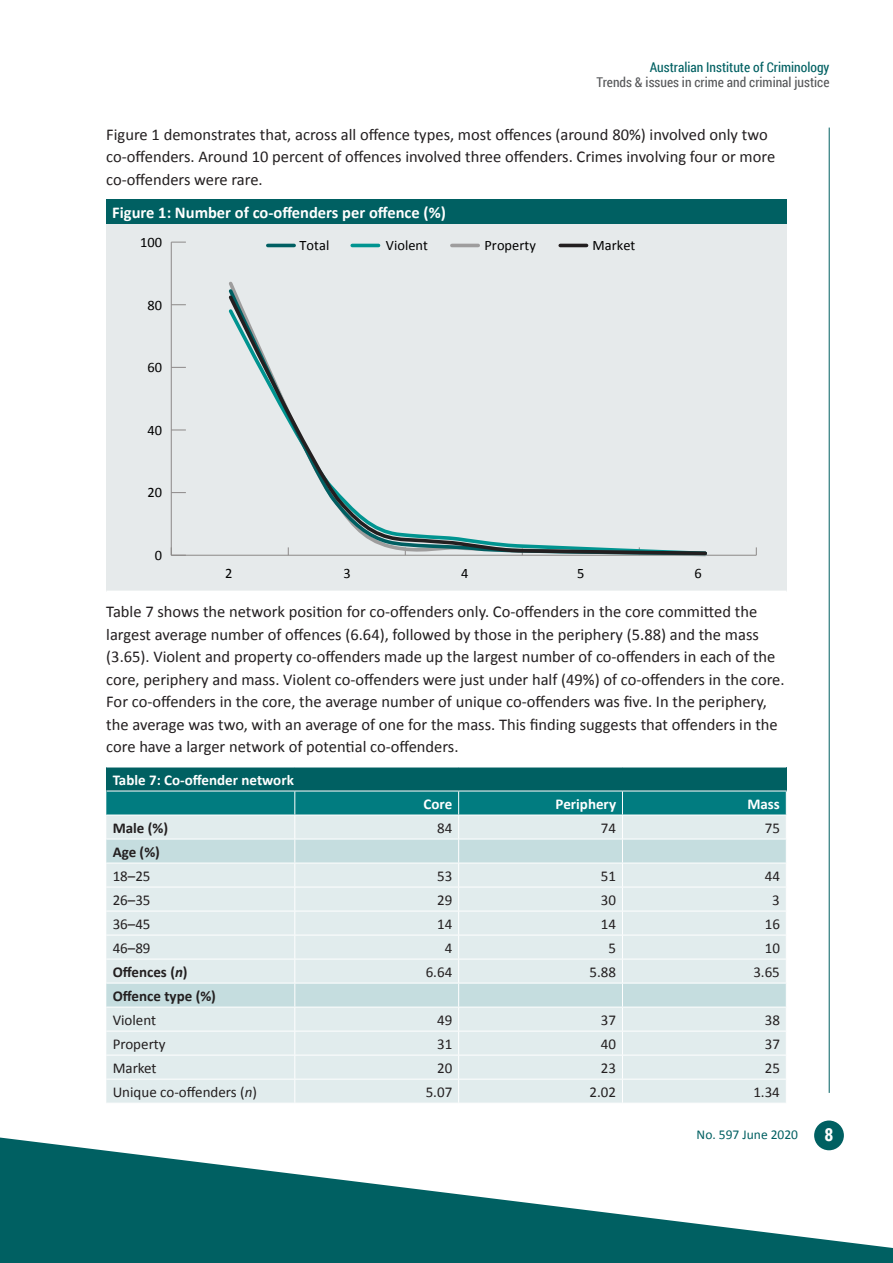
<style>
.page{position:relative;width:893px;height:1263px;background:#fff}
.page>*{position:absolute;margin:0;border:0;box-sizing:border-box;transform-origin:0 0}
.t1{font:700 18px "Roboto Condensed";color:#fff}
.body{font:16.5px/22.5px "Calibri";color:#231f20}
.Figure_H1{font:700 16.5px "Calibri";color:#fff}
.Body__table{font:15px "Calibri";color:#231f20}
.Body__table-2{font:700 15px "Calibri";color:#231f20}
.Body_table_heading{font:700 15px "Calibri";color:#fff}
.Body_table_section_h{font:700 15px "Calibri";color:#fff}
.t2{font:14.4px "Calibri";letter-spacing:.005em;color:#000}
.t3{font:13.5px "Roboto Condensed";color:#57585a}
.t4{font:13.5px "Roboto Condensed";color:#006062}
.t5{font:13.5px "Calibri";color:#006062}
.s1{font-style:italic}
</style>
<div class="page">
<hr style="left:829px;top:128px;width:1px;height:965px;background:#006062">
<div style="left:814px;top:1120px;width:30px;height:30px;background:#006062;border-radius:50%"></div>
<svg style="left:0;top:1137px;width:893px;height:126px;fill:#006062"></svg>
<div style="left:106px;top:199px;width:681px;height:25px;background:#006062"></div>
<div style="left:106px;top:224px;width:681px;height:367px;background:#e6eaeb"></div>
<hr style="left:171px;top:555px;width:585px;height:1px;background:#8c8988">
<hr style="left:171px;top:242px;width:1px;height:313px;background:#8c8988">
<svg style="left:171px;top:547px;width:15px;height:9px"></svg>
<svg style="left:172px;top:492px;width:14px;height:1px"></svg>
<svg style="left:171px;top:429px;width:15px;height:1px"></svg>
<svg style="left:172px;top:367px;width:14px;height:1px"></svg>
<svg style="left:172px;top:304px;width:14px;height:1px"></svg>
<svg style="left:171px;top:242px;width:15px;height:1px"></svg>
<hr style="left:268px;top:244px;width:26px;height:3px;background:#005f62">
<hr style="left:352px;top:244px;width:27px;height:3px;background:#009490">
<hr style="left:452px;top:244px;width:26px;height:3px;background:#9e9d9d">
<hr style="left:560px;top:244px;width:27px;height:3px;background:#231f20">
<svg style="left:227px;top:294px;width:482px;height:263px"></svg>
<div style="left:106px;top:767px;width:680px;height:24px;background:#006062"></div>
<hr style="left:106px;top:767px;width:189px;height:1px;background:#fff">
<hr style="left:295px;top:767px;width:164px;height:1px;background:#fff">
<hr style="left:459px;top:767px;width:163px;height:1px;background:#fff">
<hr style="left:622px;top:767px;width:164px;height:1px;background:#fff">
<svg style="left:106px;top:791px;width:681px;height:312px;background:#cde2e3"></svg>
<p class="t4" style="left:650px;top:58px;width:181px">Australian Institute of Criminology</p>
<p class="t3" style="left:597px;top:73px;width:234px">Trends &amp; issues in crime and criminal justice</p>
<p class="body" style="left:106px;top:123px;width:670px">Figure 1 demonstrates that, across all offence types, most offences (around 80%) involved only two co-offenders. Around 10 percent of offences involved three offenders. Crimes involving four or more co-offenders were rare.</p>
<p class="Figure_H1" style="left:112px;top:202px;width:335px">Figure 1: Number of co-offenders per offence (%)</p>
<p class="t2" style="left:300px;top:236px;width:31px">Total</p>
<p class="t2" style="left:386px;top:236px;width:44px">Violent</p>
<p class="t2" style="left:484px;top:236px;width:53px">Property</p>
<p class="t2" style="left:592px;top:236px;width:45px">Market</p>
<p class="t2" style="left:140px;top:233px;width:23px">100</p>
<p class="t2" style="left:148px;top:296px;width:16px">80</p>
<p class="t2" style="left:148px;top:358px;width:16px">60</p>
<p class="t2" style="left:148px;top:421px;width:16px">40</p>
<p class="t2" style="left:148px;top:484px;width:16px">20</p>
<p class="t2" style="left:155px;top:546px;width:9px">0</p>
<p class="t2" style="left:225px;top:564px;width:9px">2</p>
<p class="t2" style="left:344px;top:564px;width:9px">3</p>
<p class="t2" style="left:461px;top:564px;width:9px">4</p>
<p class="t2" style="left:577px;top:564px;width:9px">5</p>
<p class="t2" style="left:694px;top:564px;width:9px">6</p>
<p class="body" style="left:106px;top:600px;width:680px">Table 7 shows the network position for co-offenders only. Co-offenders in the core committed the largest average number of offences (6.64), followed by those in the periphery (5.88) and the mass (3.65). Violent and property co-offenders made up the largest number of co-offenders in each of the core, periphery and mass. Violent co-offenders were just under half (49%) of co-offenders in the core.<br>For co-offenders in the core, the average number of unique co-offenders was five. In the periphery, the average was two, with an average of one for the mass. This finding suggests that offenders in the core have a larger network of potential co-offenders.</p>
<p class="Body_table_heading" style="left:113px;top:770px;width:183px">Table 7: Co-offender network</p>
<p class="Body_table_section_h" style="left:424px;top:794px;width:30px">Core</p>
<p class="Body_table_section_h" style="left:556px;top:794px;width:62px">Periphery</p>
<p class="Body_table_section_h" style="left:747px;top:794px;width:34px">Mass</p>
<p class="Body__table-2" style="left:113px;top:818px;width:57px">Male (%)</p>
<p class="Body__table" style="left:437px;top:818px;width:17px">84</p>
<p class="Body__table" style="left:601px;top:818px;width:17px">74</p>
<p class="Body__table" style="left:765px;top:818px;width:17px">75</p>
<p class="Body__table-2" style="left:113px;top:842px;width:49px">Age (%)</p>
<p class="Body__table" style="left:113px;top:866px;width:39px">18–25</p>
<p class="Body__table" style="left:437px;top:866px;width:17px">53</p>
<p class="Body__table" style="left:601px;top:866px;width:17px">51</p>
<p class="Body__table" style="left:765px;top:866px;width:17px">44</p>
<p class="Body__table" style="left:113px;top:890px;width:39px">26–35</p>
<p class="Body__table" style="left:437px;top:890px;width:17px">29</p>
<p class="Body__table" style="left:601px;top:890px;width:17px">30</p>
<p class="Body__table" style="left:772px;top:890px;width:9px">3</p>
<p class="Body__table" style="left:113px;top:914px;width:39px">36–45</p>
<p class="Body__table" style="left:437px;top:914px;width:17px">14</p>
<p class="Body__table" style="left:601px;top:914px;width:17px">14</p>
<p class="Body__table" style="left:765px;top:914px;width:17px">16</p>
<p class="Body__table" style="left:113px;top:938px;width:39px">46–89</p>
<p class="Body__table" style="left:445px;top:938px;width:9px">4</p>
<p class="Body__table" style="left:608px;top:938px;width:9px">5</p>
<p class="Body__table" style="left:765px;top:938px;width:17px">10</p>
<p class="Body__table-2" style="left:113px;top:962px;width:76px">Offences (<span class="s1">n</span>)</p>
<p class="Body__table" style="left:426px;top:962px;width:28px">6.64</p>
<p class="Body__table" style="left:589px;top:962px;width:28px">5.88</p>
<p class="Body__table" style="left:753px;top:962px;width:28px">3.65</p>
<p class="Body__table-2" style="left:113px;top:986px;width:105px">Offence type (%)</p>
<p class="Body__table" style="left:113px;top:1010px;width:45px">Violent</p>
<p class="Body__table" style="left:437px;top:1010px;width:17px">49</p>
<p class="Body__table" style="left:601px;top:1010px;width:17px">37</p>
<p class="Body__table" style="left:765px;top:1010px;width:17px">38</p>
<p class="Body__table" style="left:113px;top:1034px;width:55px">Property</p>
<p class="Body__table" style="left:437px;top:1034px;width:17px">31</p>
<p class="Body__table" style="left:601px;top:1034px;width:17px">40</p>
<p class="Body__table" style="left:765px;top:1034px;width:17px">37</p>
<p class="Body__table" style="left:113px;top:1058px;width:45px">Market</p>
<p class="Body__table" style="left:437px;top:1058px;width:17px">20</p>
<p class="Body__table" style="left:601px;top:1058px;width:17px">23</p>
<p class="Body__table" style="left:765px;top:1058px;width:17px">25</p>
<p class="Body__table" style="left:113px;top:1082px;width:146px">Unique co-offenders (<span class="s1">n</span>)</p>
<p class="Body__table" style="left:426px;top:1082px;width:28px">5.07</p>
<p class="Body__table" style="left:589px;top:1082px;width:28px">2.02</p>
<p class="Body__table" style="left:753px;top:1082px;width:28px">1.34</p>
<p class="t5" style="left:697px;top:1126px;width:103px">No. 597 June 2020</p>
<p class="t1" style="left:824px;top:1122px;width:10px">8</p>
</div>
